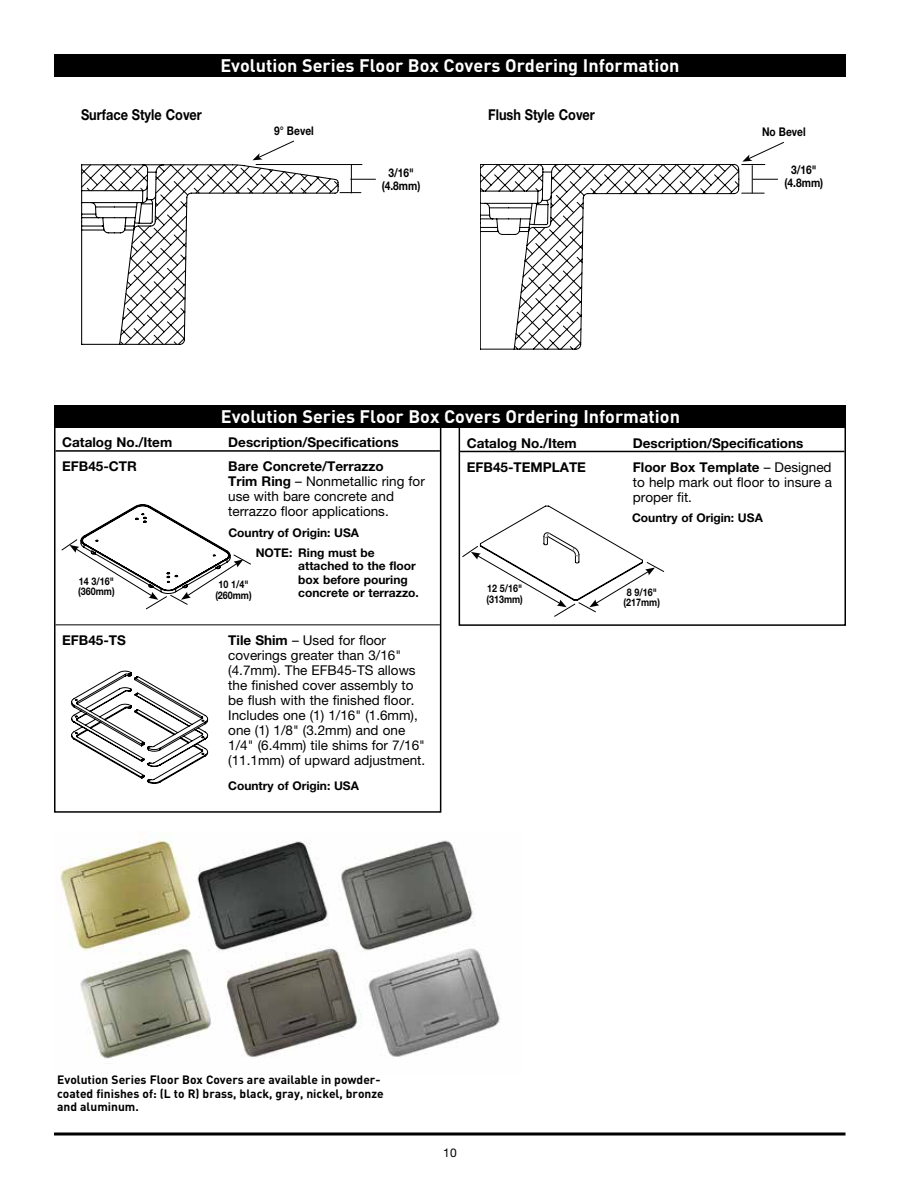
<style>
.page{position:relative;width:918px;height:1188px;background:#fff}
.page>*{position:absolute;margin:0;border:0;box-sizing:border-box;transform-origin:0 0}
.t1{font:700 18px "DIN Pro";color:#fff}
.t2{font:700 15px "Helvetica Neue";color:#000;scale:.85 1}
.t3{font:13.5px/15px "Helvetica Neue";color:#000}
.t4{font:700 13.5px "Helvetica Neue";color:#000}
.t5{font:700 12px/13.5px "Helvetica Neue";color:#000}
.t6{font:700 12px/13.5px "DIN Pro";color:#000}
.t7{font:700 12px/13.5px "Helvetica Neue";color:#000;text-align:center;scale:.85 1}
.t8{font:12px "Helvetica Neue";color:#000}
.t9{font:700 10.5px/10.5px "Helvetica Neue";color:#000;scale:.85 1}
.s1{font-weight:700}
</style>
<div class="page">
<hr style="left:56px;top:450px;width:384px;height:2px;background:#000">
<hr style="left:56px;top:624px;width:384px;height:1px;background:#000">
<div style="left:54px;top:405px;width:387px;height:408px;border:2px solid #000"></div>
<hr style="left:460px;top:451px;width:384px;height:1px;background:#000">
<div style="left:459px;top:406px;width:387px;height:220px;border:2px solid #000"></div>
<svg style="left:81px;top:164px;width:258px;height:181px"></svg>
<svg style="left:54px;top:1132px;width:792px;height:4px;background:#3f3f3f"></svg>
<img style="left:60px;top:840px;width:440px;height:219px">
<div style="left:54px;top:405px;width:792px;height:23px;background:#000"></div>
<svg style="left:61px;top:504px;width:190px;height:106px"></svg>
<svg style="left:71px;top:671px;width:137px;height:113px"></svg>
<div style="left:54px;top:54px;width:792px;height:23px;background:#000"></div>
<hr style="left:256px;top:164px;width:106px;height:1px;background:#000">
<svg style="left:253px;top:140px;width:42px;height:20px"></svg>
<svg style="left:480px;top:164px;width:259px;height:185px"></svg>
<svg style="left:741px;top:142px;width:43px;height:52px"></svg>
<svg style="left:340px;top:164px;width:36px;height:29px"></svg>
<svg style="left:461px;top:506px;width:204px;height:111px"></svg>
<p class="t2" style="left:81px;top:105px;width:144px">Surface Style Cover</p>
<h1 class="t1" style="left:220px;top:53px;width:461px">Evolution Series Floor Box Covers Ordering Information</h1>
<p class="t7" style="left:274px;top:123px;width:48px">9° Bevel</p>
<p class="t7" style="left:382px;top:165px;width:47px">3/16" (4.8mm)</p>
<p class="t2" style="left:488px;top:105px;width:127px">Flush Style Cover</p>
<p class="t7" style="left:762px;top:125px;width:53px">No Bevel</p>
<p class="t7" style="left:785px;top:162px;width:47px">3/16" (4.8mm)</p>
<h1 class="t1" style="left:221px;top:404px;width:461px">Evolution Series Floor Box Covers Ordering Information</h1>
<p class="t4" style="left:62px;top:434px;width:112px">Catalog No./Item</p>
<p class="t4" style="left:228px;top:434px;width:172px">Description/Specifications</p>
<p class="t4" style="left:62px;top:458px;width:76px">EFB45-CTR</p>
<p class="t3" style="left:228px;top:459px;width:198px"><span class="s1">Bare Concrete/Terrazzo<br>Trim Ring</span> – Nonmetallic ring for use with bare concrete and terrazzo floor applications.</p>
<p class="t5" style="left:228px;top:526px;width:132px">Country of Origin: USA</p>
<p class="t5" style="left:298px;top:546px;width:122px;text-indent:-43px">NOTE: Ring must be attached to the floor box before pouring concrete or terrazzo.</p>
<p class="t9" style="left:78px;top:576px;width:44px">14 3/16" (360mm)</p>
<p class="t9" style="left:215px;top:579px;width:44px;text-align:center">10 1/4" (260mm)</p>
<p class="t4" style="left:62px;top:632px;width:65px">EFB45-TS</p>
<p class="t3" style="left:228px;top:632px;width:198px"><span class="s1">Tile Shim</span> – Used for floor coverings greater than 3/16" (4.7mm). The EFB45-TS allows the finished cover assembly to be flush with the finished floor.<br>Includes one (1) 1/16" (1.6mm), one (1) 1/8" (3.2mm) and one<br>1/4" (6.4mm) tile shims for 7/16" (11.1mm) of upward adjustment.</p>
<p class="t5" style="left:228px;top:779px;width:132px">Country of Origin: USA</p>
<p class="t4" style="left:467px;top:434px;width:112px">Catalog No./Item</p>
<p class="t4" style="left:633px;top:434px;width:172px">Description/Specifications</p>
<p class="t4" style="left:467px;top:458px;width:121px">EFB45-TEMPLATE</p>
<p class="t3" style="left:633px;top:459px;width:201px;text-align:justify"><span class="s1">Floor Box Template</span> – Designed to help mark out floor to insure a proper fit.</p>
<p class="t5" style="left:632px;top:511px;width:132px">Country of Origin: USA</p>
<p class="t9" style="left:487px;top:583px;width:44px">12 5/16" (313mm)</p>
<p class="t9" style="left:624px;top:586px;width:44px;text-align:center">8 9/16" (217mm)</p>
<p class="t6" style="left:57px;top:1073px;width:328px">Evolution Series Floor Box Covers are available in powder&shy;coated finishes of: (L to R) brass, black, gray, nickel, bronze and aluminum.</p>
<p class="t8" style="left:443px;top:1146px;width:15px">10</p>
</div>
